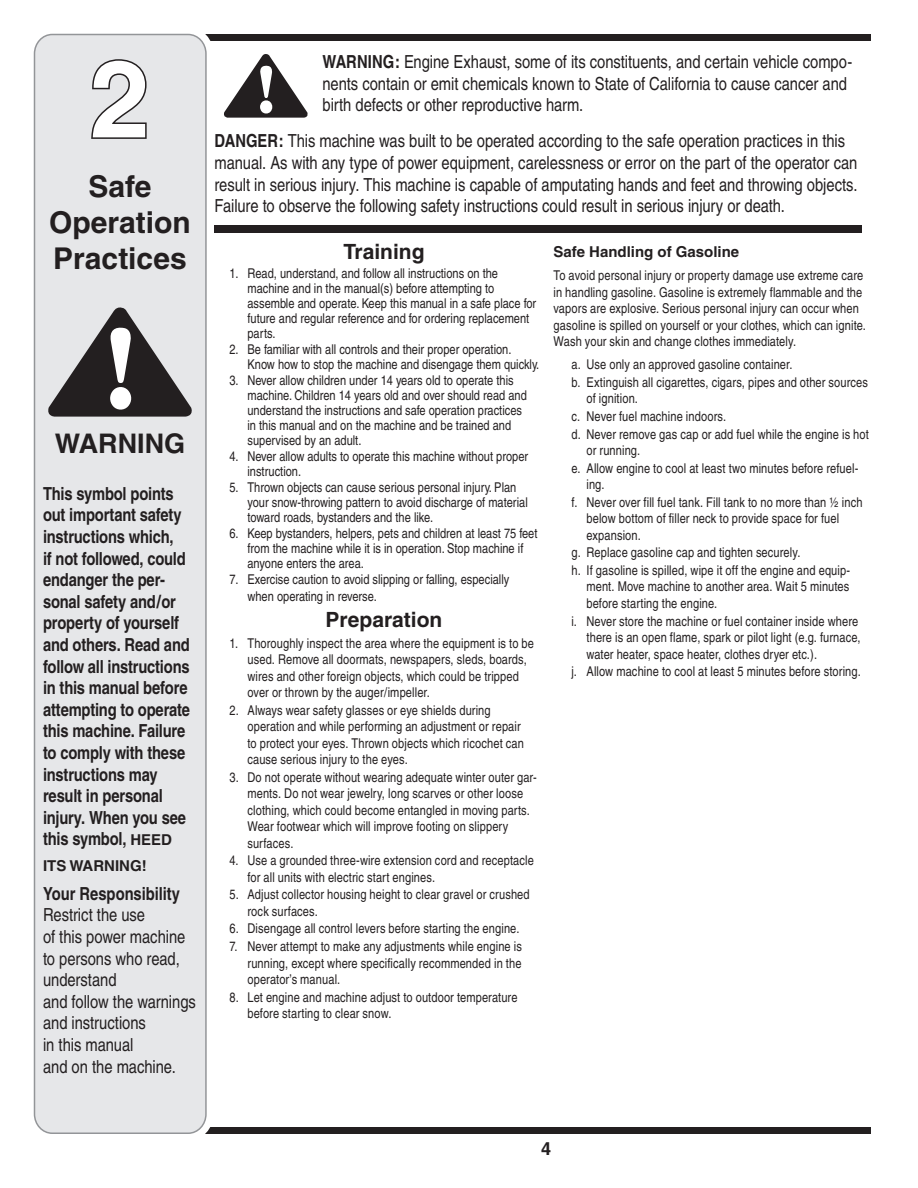
<style>
.page{position:relative;width:918px;height:1188px;background:#fff}
.page>*{position:absolute;margin:0;border:0;box-sizing:border-box;transform-origin:0 0}
.t1{font:700 108px "Helvetica";color:#fff}
.t2{font:700 30px/36px "Helvetica";color:#231f20;text-align:center}
.t3{font:700 27px "Helvetica";color:#231f20}
.t4{font:700 21px "Helvetica";color:#231f20}
.t5{font:condensed 18px/21.6px "Helvetica";letter-spacing:-.005em;color:#231f20}
.t6{font:700 condensed 18px/21.6px "Helvetica";letter-spacing:-.01em;color:#231f20}
.t7{font:700 15px "Helvetica";color:#231f20}
.t8{font:condensed 13.5px/16.5px "Helvetica";letter-spacing:.005em;color:#231f20}
.s1{font-stretch:normal;font-size:15px}
.s2{font-weight:700}
</style>
<div class="page">
<div style="left:110px;top:34px;width:761px;height:7px;background:#231f20"></div>
<div style="left:110px;top:1127px;width:761px;height:7px;background:#231f20"></div>
<div style="left:27px;top:27px;width:186px;height:1114px;border:15px solid #fff;border-radius:18px"></div>
<div style="left:34px;top:34px;width:172px;height:1099px;background:#e6e7e9;border-radius:18px"></div>
<div style="left:34px;top:34px;width:173px;height:1100px;border:2px solid #939598;border-radius:18px"></div>
<svg style="left:91px;top:59px;width:56px;height:80px"></svg>
<svg style="left:48px;top:307px;width:144px;height:110px"></svg>
<svg style="left:224px;top:54px;width:84px;height:64px"></svg>
<div style="left:214px;top:225px;width:648px;height:7px;background:#231f20"></div>
<h1 class="t1" style="left:90px;top:33px;width:62px">2</h1>
<h2 class="t2" style="left:49px;top:168px;width:143px">Safe<br>Operation<br>Practices</h2>
<h3 class="t3" style="left:55px;top:427px;width:132px">WARNING</h3>
<p class="t6" style="left:43px;top:482px;width:149px">This symbol points out important safety instructions which,<br>if not followed, could endanger the per&shy;sonal safety and/or property of yourself and others. Read and follow all instructions in this manual before attempting to operate this machine. Failure to comply with these instructions may result in personal injury. When you see this symbol, <span class="s1">HEED</span></p>
<p class="t7" style="left:43px;top:856px;width:105px">ITS WARNING!</p>
<h3 class="t6" style="left:43px;top:882px;width:139px">Your Responsibility</h3>
<h3 class="t5" style="left:43px;top:904px;width:154px">Restrict the use<br>of this power machine to persons who read, understand<br>and follow the warnings and instructions<br>in this manual<br>and on the machine.</h3>
<h3 class="t5" style="left:322px;top:51px;width:531px"><span class="s2">WARNING:</span> Engine Exhaust, some of its constituents, and certain vehicle compo&shy;nents contain or emit chemicals known to State of California to cause cancer and birth defects or other reproductive harm.</h3>
<p class="t5" style="left:214px;top:130px;width:645px"><span class="s2">DANGER:</span> This machine was built to be operated according to the safe operation practices in this manual. As with any type of power equipment, carelessness or error on the part of the operator can result in serious injury. This machine is capable of amputating hands and feet and throwing objects.<br>Failure to observe the following safety instructions could result in serious injury or death.</p>
<h3 class="t4" style="left:343px;top:239px;width:83px">Training</h3>
<p class="t8" style="left:248px;top:266px;width:290px;line-height:15px;text-indent:-18px">1. Read, understand, and follow all instructions on the machine and in the manual(s) before attempting to assemble and operate. Keep this manual in a safe place for future and regular reference and for ordering replacement parts.</p>
<p class="t8" style="left:248px;top:342px;width:293px;line-height:15px;text-indent:-18px">2. Be familiar with all controls and their proper operation.<br>Know how to stop the machine and disengage them quickly.</p>
<p class="t8" style="left:248px;top:373px;width:281px;line-height:15px;text-indent:-18px">3. Never allow children under 14 years old to operate this machine. Children 14 years old and over should read and understand the instructions and safe operation practices in this manual and on the machine and be trained and supervised by an adult.</p>
<p class="t8" style="left:248px;top:449px;width:282px;line-height:15px;text-indent:-18px">4. Never allow adults to operate this machine without proper instruction.</p>
<p class="t8" style="left:248px;top:480px;width:282px;line-height:15px;text-indent:-18px">5. Thrown objects can cause serious personal injury. Plan your snow-throwing pattern to avoid discharge of material toward roads, bystanders and the like.</p>
<p class="t8" style="left:248px;top:526px;width:292px;line-height:15px;text-indent:-18px">6. Keep bystanders, helpers, pets and children at least 75 feet from the machine while it is in operation. Stop machine if anyone enters the area.</p>
<p class="t8" style="left:248px;top:571px;width:263px;text-indent:-18px">7. Exercise caution to avoid slipping or falling, especially when operating in reverse.</p>
<h3 class="t4" style="left:326px;top:607px;width:118px">Preparation</h3>
<p class="t8" style="left:248px;top:635px;width:288px;text-indent:-18px">1. Thoroughly inspect the area where the equipment is to be used. Remove all doormats, newspapers, sleds, boards, wires and other foreign objects, which could be tripped over or thrown by the auger/impeller.</p>
<p class="t8" style="left:248px;top:702px;width:278px;text-indent:-18px">2. Always wear safety glasses or eye shields during operation and while performing an adjustment or repair to protect your eyes. Thrown objects which ricochet can cause serious injury to the eyes.</p>
<p class="t8" style="left:248px;top:769px;width:291px;text-indent:-18px">3. Do not operate without wearing adequate winter outer gar&shy;ments. Do not wear jewelry, long scarves or other loose clothing, which could become entangled in moving parts.<br>Wear footwear which will improve footing on slippery surfaces.</p>
<p class="t8" style="left:248px;top:852px;width:288px;text-indent:-18px">4. Use a grounded three-wire extension cord and receptacle for all units with electric start engines.</p>
<p class="t8" style="left:248px;top:886px;width:284px;text-indent:-18px">5. Adjust collector housing height to clear gravel or crushed rock surfaces.</p>
<p class="t8" style="left:230px;top:920px;width:291px">6. Disengage all control levers before starting the engine.</p>
<p class="t8" style="left:248px;top:938px;width:276px;text-align:justify;text-indent:-18px">7. Never attempt to make any adjustments while engine is running, except where specifically recommended in the operator’s manual.</p>
<p class="t8" style="left:248px;top:989px;width:272px;text-indent:-18px">8. Let engine and machine adjust to outdoor temperature before starting to clear snow.</p>
<p class="t7" style="left:554px;top:242px;width:187px">Safe Handling of Gasoline</p>
<p class="t8" style="left:554px;top:267px;width:314px">To avoid personal injury or property damage use extreme care in handling gasoline. Gasoline is extremely flammable and the vapors are explosive. Serious personal injury can occur when gasoline is spilled on yourself or your clothes, which can ignite.<br>Wash your skin and change clothes immediately.</p>
<p class="t8" style="left:571px;top:356px;width:222px">a. Use only an approved gasoline container.</p>
<p class="t8" style="left:571px;top:374px;width:298px">b. Extinguish all cigarettes, cigars, pipes and other sources</p>
<p class="t8" style="left:586px;top:390px;width:53px">of ignition.</p>
<p class="t8" style="left:572px;top:408px;width:156px">c. Never fuel machine indoors.</p>
<p class="t8" style="left:572px;top:426px;width:299px">d. Never remove gas cap or add fuel while the engine is hot</p>
<p class="t8" style="left:586px;top:442px;width:55px">or running.</p>
<p class="t8" style="left:572px;top:460px;width:289px">e. Allow engine to cool at least two minutes before refuel-</p>
<p class="t8" style="left:586px;top:476px;width:20px">ing.</p>
<p class="t8" style="left:572px;top:494px;width:293px">f. Never over fill fuel tank. Fill tank to no more than ½ inch</p>
<p class="t8" style="left:586px;top:510px;width:254px">below bottom of filler neck to provide space for fuel</p>
<p class="t8" style="left:586px;top:527px;width:56px">expansion.</p>
<p class="t8" style="left:572px;top:544px;width:231px">g. Replace gasoline cap and tighten securely.</p>
<p class="t8" style="left:572px;top:562px;width:280px">h. If gasoline is spilled, wipe it off the engine and equip-</p>
<p class="t8" style="left:586px;top:578px;width:264px">ment. Move machine to another area. Wait 5 minutes</p>
<p class="t8" style="left:586px;top:595px;width:132px">before starting the engine.</p>
<p class="t8" style="left:572px;top:613px;width:288px">i. Never store the machine or fuel container inside where</p>
<p class="t8" style="left:586px;top:629px;width:276px">there is an open flame, spark or pilot light (e.g. furnace,</p>
<p class="t8" style="left:586px;top:646px;width:232px">water heater, space heater, clothes dryer etc.).</p>
<p class="t8" style="left:572px;top:663px;width:291px">j. Allow machine to cool at least 5 minutes before storing.</p>
</div>
